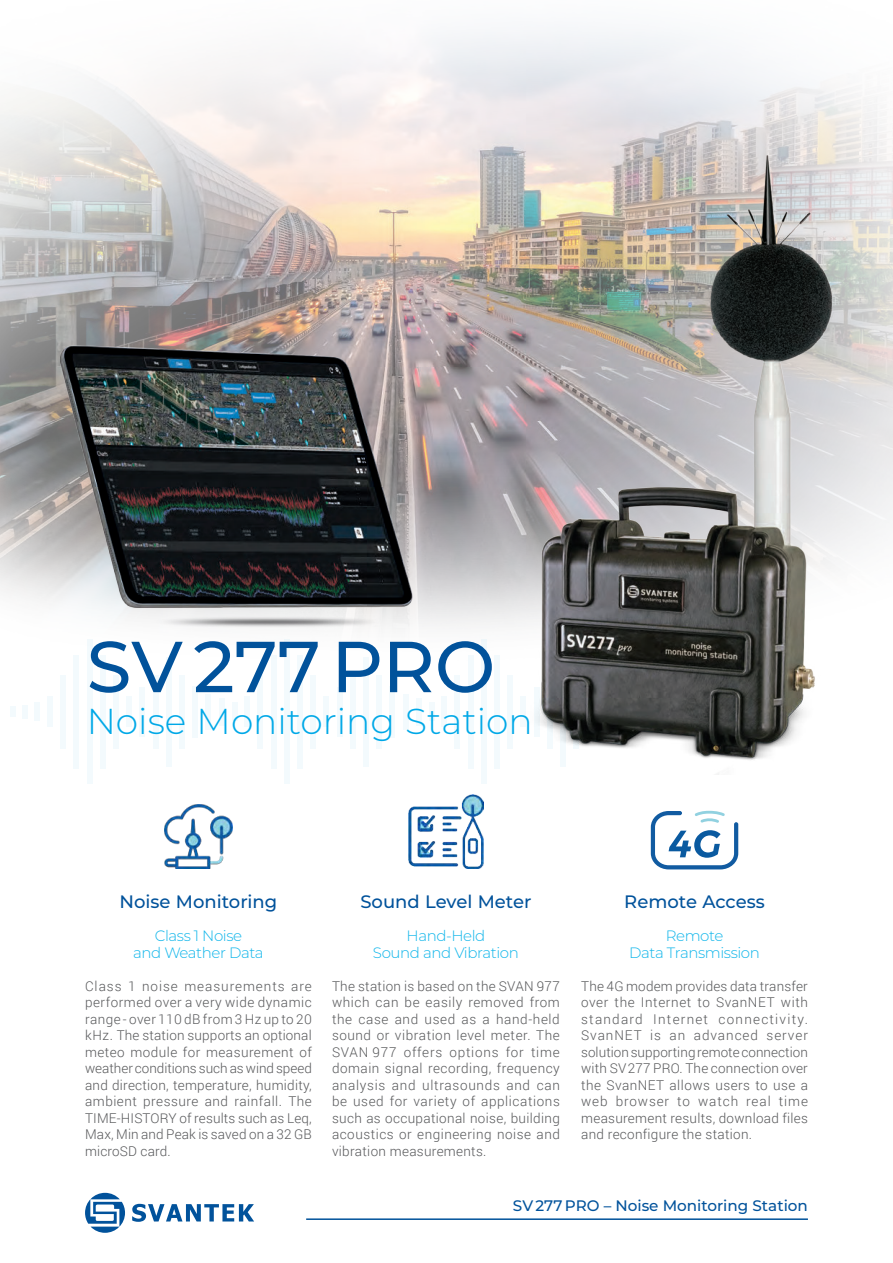
<style>
.page{position:relative;width:893px;height:1263px;background:#fff}
.page>*{position:absolute;margin:0;border:0;box-sizing:border-box;transform-origin:0 0}
.t1{font:500 72px "Montserrat";color:#01529b}
.t2{font:300 36px "Montserrat";color:#00a8e7}
.t3{font:500 18px "Montserrat";color:#01529b}
.t4{font:500 15.15px "Montserrat";color:#01529b}
.t5{font:300 15px/16.5px "Montserrat";letter-spacing:-.025em;color:#0eb5ea;text-align:center}
.t6{font:300 13.5px/16.5px "Roboto";letter-spacing:.02em;color:#57585a;text-align:justify}
</style>
<div class="page">
<img style="left:0;top:30px;width:893px;height:273px">
<div style="left:244px;top:696px;width:6px;height:31px;background:#f3fafd"></div>
<div style="left:257px;top:675px;width:6px;height:73px;background:#f3fafd"></div>
<div style="left:271px;top:655px;width:6px;height:113px;background:#f3fafd"></div>
<div style="left:284px;top:639px;width:6px;height:145px;background:#f3fafd"></div>
<div style="left:323px;top:696px;width:6px;height:31px;background:#f3fafd"></div>
<div style="left:310px;top:675px;width:6px;height:73px;background:#f3fafd"></div>
<div style="left:297px;top:655px;width:6px;height:113px;background:#f3fafd"></div>
<div style="left:337px;top:687px;width:6px;height:49px;background:#f3fafd"></div>
<div style="left:350px;top:675px;width:6px;height:73px;background:#f3fafd"></div>
<div style="left:363px;top:657px;width:6px;height:110px;background:#f3fafd"></div>
<div style="left:376px;top:675px;width:6px;height:73px;background:#f3fafd"></div>
<div style="left:389px;top:686px;width:6px;height:51px;background:#f3fafd"></div>
<div style="left:403px;top:694px;width:6px;height:35px;background:#f3fafd"></div>
<div style="left:416px;top:698px;width:6px;height:27px;background:#f3fafd"></div>
<div style="left:429px;top:702px;width:6px;height:19px;background:#f3fafd"></div>
<div style="left:481px;top:639px;width:6px;height:145px;background:#f3fafd"></div>
<div style="left:47px;top:696px;width:6px;height:31px;background:#f3fafd"></div>
<div style="left:60px;top:675px;width:6px;height:73px;background:#f3fafd"></div>
<div style="left:73px;top:655px;width:6px;height:113px;background:#f3fafd"></div>
<div style="left:87px;top:639px;width:6px;height:145px;background:#f3fafd"></div>
<div style="left:126px;top:696px;width:6px;height:31px;background:#f3fafd"></div>
<div style="left:113px;top:675px;width:6px;height:73px;background:#f3fafd"></div>
<div style="left:100px;top:655px;width:6px;height:113px;background:#f3fafd"></div>
<div style="left:139px;top:687px;width:6px;height:49px;background:#f3fafd"></div>
<div style="left:153px;top:675px;width:6px;height:73px;background:#f3fafd"></div>
<div style="left:166px;top:657px;width:6px;height:110px;background:#f3fafd"></div>
<div style="left:179px;top:675px;width:6px;height:73px;background:#f3fafd"></div>
<div style="left:192px;top:686px;width:6px;height:51px;background:#f3fafd"></div>
<div style="left:205px;top:694px;width:6px;height:35px;background:#f3fafd"></div>
<div style="left:219px;top:698px;width:6px;height:27px;background:#f3fafd"></div>
<div style="left:232px;top:702px;width:6px;height:19px;background:#f3fafd"></div>
<div style="left:34px;top:702px;width:6px;height:19px;background:#f3fafd"></div>
<div style="left:22px;top:705px;width:6px;height:13px;background:#f3fafd"></div>
<div style="left:10px;top:706px;width:6px;height:11px;background:#f3fafd"></div>
<svg style="left:651px;top:811px;width:87px;height:58px"></svg>
<img style="left:409px;top:795px;width:74px;height:73px">
<img style="left:165px;top:804px;width:67px;height:64px">
<img style="left:434px;top:145px;width:459px;height:629px">
<img style="left:0;top:303px;width:501px;height:349px">
<svg style="left:85px;top:1193px;width:40px;height:40px"></svg>
<svg style="left:132px;top:1204px;width:122px;height:18px"></svg>
<hr style="left:306px;top:1218px;width:502px;height:2px;background:#01529b">
<h1 class="t1" style="left:87px;top:638px;width:410px">SV 277 PRO</h1>
<h2 class="t2" style="left:87px;top:707px;width:448px">Noise Monitoring Station</h2>
<h3 class="t3" style="left:119px;top:894px;width:159px">Noise Monitoring</h3>
<p class="t5" style="left:133px;top:929px;width:132px">Class 1 Noise<br>and Weather Data</p>
<p class="t6" style="left:85px;top:978px;width:228px">Class 1 noise measurements are performed over a very wide dynamic range - over 110 dB from 3 Hz up to 20 kHz. The station supports an optional meteo module for measurement of weather conditions such as wind speed and direction, temperature, humidity, ambient pressure and rainfall. The TIME-HISTORY of results such as Leq, Max, Min and Peak is saved on a 32 GB microSD card.</p>
<h3 class="t3" style="left:360px;top:894px;width:172px">Sound Level Meter</h3>
<p class="t5" style="left:373px;top:929px;width:147px">Hand-Held<br>Sound and Vibration</p>
<p class="t6" style="left:332px;top:978px;width:229px">The station is based on the SVAN 977 which can be easily removed from the case and used as a hand-held sound or vibration level meter. The SVAN 977 offers options for time domain signal recording, frequency analysis and ultrasounds and can be used for variety of applications such as occupational noise, building acoustics or engineering noise and vibration measurements.</p>
<h3 class="t3" style="left:624px;top:894px;width:142px">Remote Access</h3>
<p class="t5" style="left:629px;top:929px;width:132px">Remote<br>Data Transmission</p>
<p class="t6" style="left:581px;top:978px;width:228px">The 4G modem provides data transfer over the Internet to SvanNET with standard Internet connectivity.<br>SvanNET is an advanced server solution supporting remote connection with SV277 PRO. The connection over the SvanNET allows users to use a web browser to watch real time measurement results, download files and reconfigure the station.</p>
<p class="t4" style="left:513px;top:1199px;width:296px">SV 277 PRO – Noise Monitoring Station</p>
</div>
